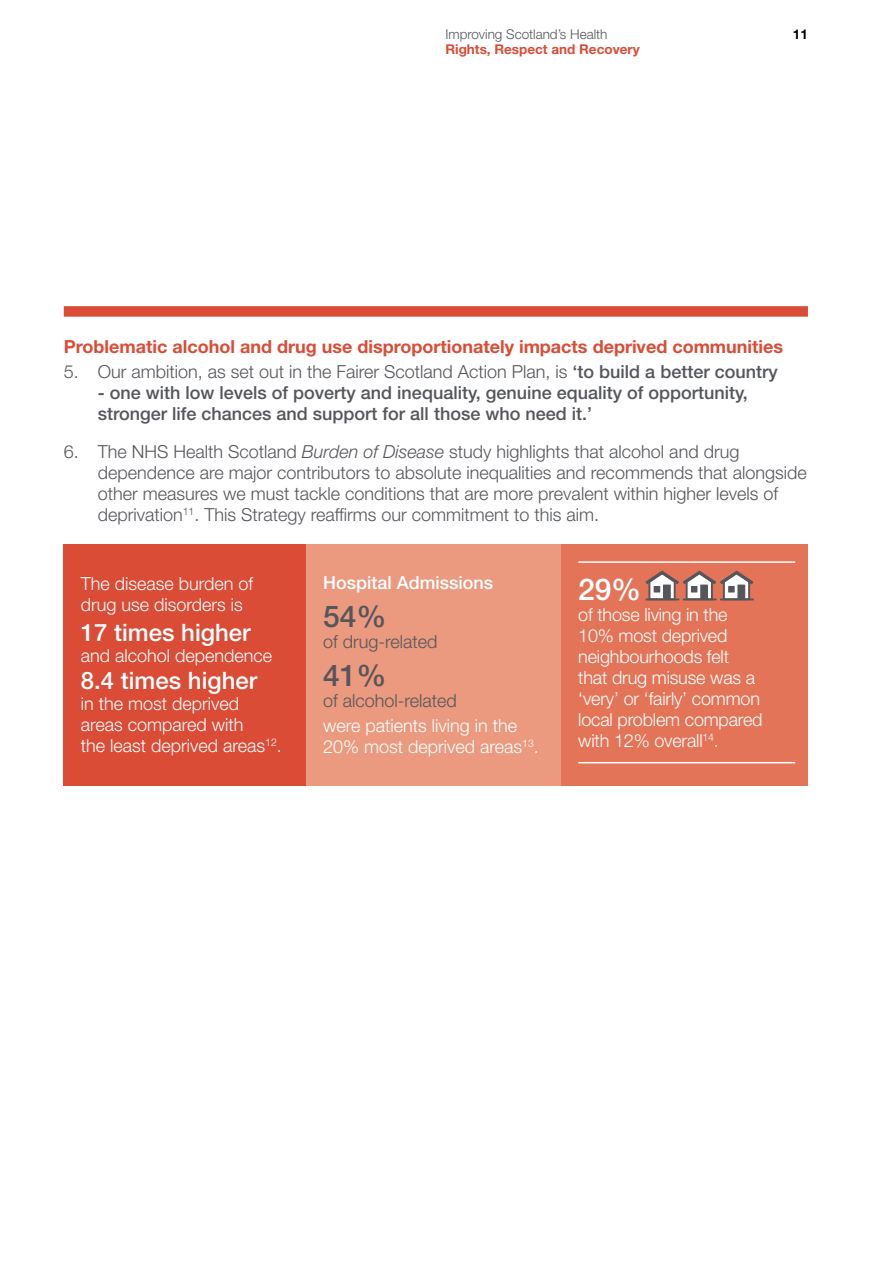
<style>
.page{position:relative;width:893px;height:1263px;background:#fff}
.page>*{position:absolute;margin:0;border:0;box-sizing:border-box;transform-origin:0 0}
.t1{font:500 30px "Helvetica Neue LT Std";color:#54565b}
.t2{font:500 30px "Helvetica Neue LT Std";color:#fff}
.t3{font:500 24px "Helvetica Neue LT Std";color:#fff}
.t4{font:300 18px/21px "Helvetica Neue LT Std";color:#54565b}
.t5{font:300 18px/21px "Helvetica Neue LT Std";color:#fff}
.t6{font:500 18px/21px "Helvetica Neue LT Std";color:#54565b}
.t7{font:700 18px "Helvetica Neue LT Std";color:#db4c36}
.t8{font:500 18px "Helvetica Neue LT Std";color:#fff}
.t9{font:300 13.5px "Helvetica Neue LT Std";color:#54565b}
.t10{font:700 13.5px "Helvetica Neue LT Std";color:#db4c36}
.t11{font:700 13.5px "Helvetica Neue LT Std";color:#000}
.s1{font-weight:500}
.s2{font-style:italic}
</style>
<div class="page">
<div style="left:64px;top:306px;width:744px;height:11px;background:#db4c36"></div>
<div style="left:64px;top:544px;width:242px;height:241px;background:#db4c36"></div>
<div style="left:306px;top:544px;width:255px;height:241px;background:#eb9a7f"></div>
<div style="left:561px;top:544px;width:247px;height:241px;background:#e37458"></div>
<hr style="left:578px;top:561px;width:217px;height:2px;background:#fff">
<svg style="left:645px;top:571px;width:108px;height:29px"></svg>
<div style="left:737px;top:584px;width:8px;height:15px;background:#54565b"></div>
<hr style="left:720px;top:598px;width:34px;height:2px;background:#54565b">
<div style="left:728px;top:586px;width:7px;height:6px;background:#54565b"></div>
<hr style="left:578px;top:762px;width:217px;height:1px;background:#fff">
<p class="t9" style="left:445px;top:26px;width:164px">Improving Scotland’s Health</p>
<p class="t11" style="left:793px;top:26px;width:17px">11</p>
<p class="t10" style="left:445px;top:41px;width:196px">Rights, Respect and Recovery</p>
<p class="t7" style="left:64px;top:335px;width:721px">Problematic alcohol and drug use disproportionately impacts deprived communities</p>
<p class="t4" style="left:64px;top:361px;width:715px">5. Our ambition, as set out in the Fairer Scotland Action Plan, is <span class="s1">‘to build a better country</span></p>
<p class="t6" style="left:98px;top:382px;width:651px">- one with low levels of poverty and inequality, genuine equality of opportunity, stronger life chances and support for all those who need it.’</p>
<p class="t4" style="left:98px;top:441px;width:710px;text-indent:-34px">6. The NHS Health Scotland <span class="s2">Burden of Disease</span> study highlights that alcohol and drug dependence are major contributors to absolute inequalities and recommends that alongside other measures we must tackle conditions that are more prevalent within higher levels of deprivation<sup>11</sup>. This Strategy reaffirms our commitment to this aim.</p>
<p class="t5" style="left:81px;top:573px;width:174px">The disease burden of drug use disorders is</p>
<h2 class="t3" style="left:81px;top:618px;width:171px">17 times higher</h2>
<p class="t5" style="left:81px;top:645px;width:193px">and alcohol dependence</p>
<h2 class="t3" style="left:81px;top:666px;width:178px">8.4 times higher</h2>
<p class="t5" style="left:81px;top:693px;width:203px">in the most deprived areas compared with<br>the least deprived areas<sup>12</sup>.</p>
<p class="t8" style="left:323px;top:572px;width:172px">Hospital Admissions</p>
<h1 class="t1" style="left:323px;top:599px;width:65px">54%</h1>
<p class="t4" style="left:323px;top:631px;width:116px">of drug-related</p>
<h1 class="t1" style="left:323px;top:658px;width:65px">41%</h1>
<p class="t4" style="left:323px;top:690px;width:135px">of alcohol-related</p>
<p class="t5" style="left:323px;top:715px;width:217px">were patients living in the<br>20% most deprived areas<sup>13</sup>.</p>
<h1 class="t2" style="left:578px;top:572px;width:64px">29%</h1>
<p class="t5" style="left:578px;top:604px;width:186px">of those living in the<br>10% most deprived neighbourhoods felt that drug misuse was a ‘very’ or ‘fairly’ common local problem compared with 12% overall<sup>14</sup>.</p>
</div>
